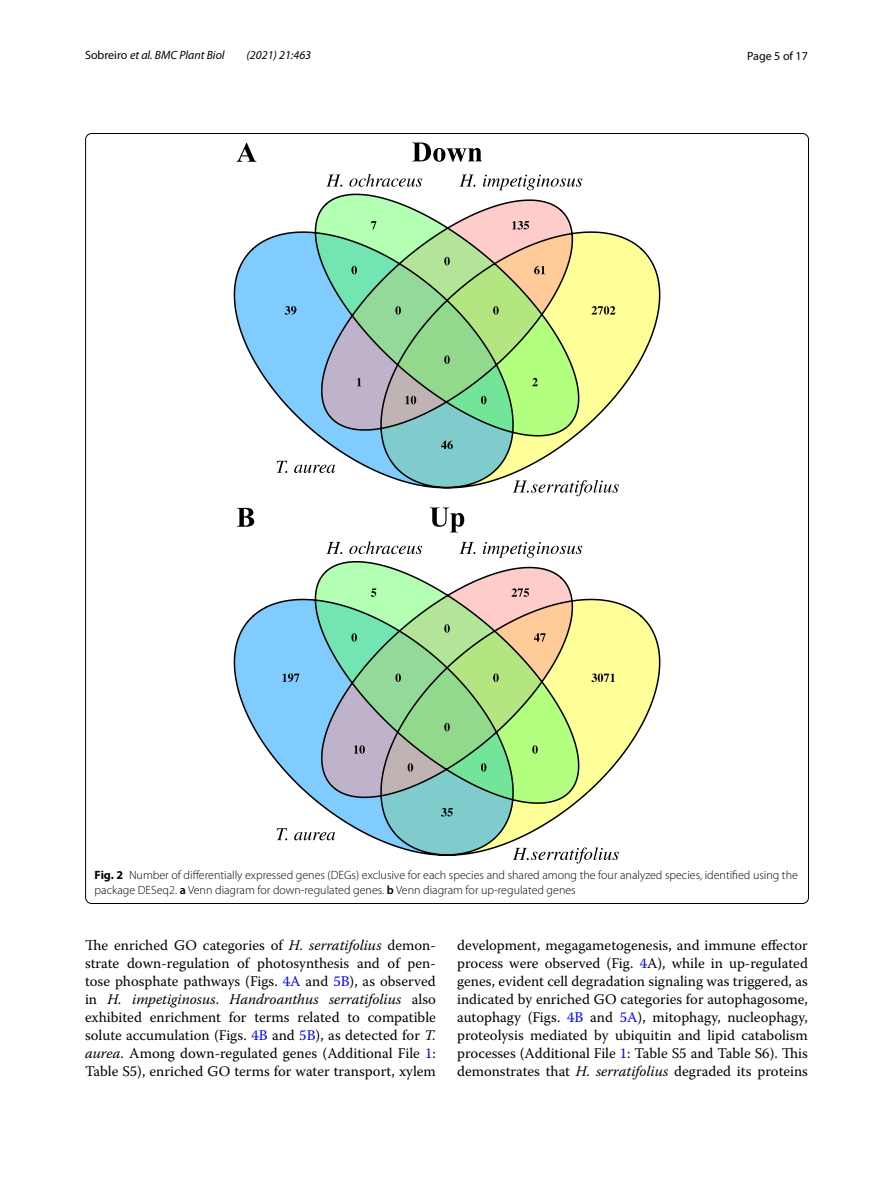
<style>
.page{position:relative;width:893px;height:1187px;background:#fff}
.page>*{position:absolute;margin:0;border:0;box-sizing:border-box;transform-origin:0 0}
.t1{font:14.7px/18px "Warnock Pro";color:#000;text-align:justify}
.t2{font:300 12px/15px "Myriad Pro";color:#000}
.t3{font:italic 12px "Myriad Pro";color:#000}
.t4{font:12px "Myriad Pro";color:#000}
.s1{font-style:normal}
.s2{font-weight:700}
.s3{font-weight:600}
.s4{font-style:italic}
.s5{color:#00f}
</style>
<div class="page">
<svg style="left:234px;top:235px;width:426px;height:238px"></svg>
<svg style="left:277px;top:174px;width:342px;height:322px"></svg>
<svg style="left:234px;top:602px;width:426px;height:229px"></svg>
<svg style="left:277px;top:541px;width:342px;height:322px"></svg>
<svg style="left:236px;top:142px;width:20px;height:20px"></svg>
<svg style="left:412px;top:142px;width:70px;height:20px"></svg>
<svg style="left:237px;top:508px;width:17px;height:18px"></svg>
<svg style="left:430px;top:507px;width:34px;height:25px"></svg>
<p class="t3" style="left:85px;top:48px;width:141px"><span class="s1">Sobreiro</span> et al. BMC Plant Biol</p>
<p class="t3" style="left:247px;top:48px;width:66px">(2021) 21:463</p>
<p class="t4" style="left:747px;top:48px;width:62px">Page 5 of 17</p>
<p class="t2" style="left:95px;top:867px;width:705px"><span class="s2">Fig. 2</span> Number of differentially expressed genes (DEGs) exclusive for each species and shared among the four analyzed species, identified using the package DESeq2. <span class="s3">a</span> Venn diagram for down-regulated genes. <span class="s3">b</span> Venn diagram for up-regulated genes</p>
<p class="t1" style="left:85px;top:935px;width:352px">The enriched GO categories of <span class="s4">H. serratifolius</span> demon&shy;strate down-regulation of photosynthesis and of pen&shy;tose phosphate pathways (Figs. <span class="s5">4A</span> and <span class="s5">5B</span>), as observed in <span class="s4">H. impetiginosus</span>. <span class="s4">Handroanthus serratifolius</span> also exhibited enrichment for terms related to compatible solute accumulation (Figs. <span class="s5">4B</span> and <span class="s5">5B</span>), as detected for <span class="s4">T. aurea</span>. Among down-regulated genes (Additional File <span class="s5">1</span>:<br>Table S5), enriched GO terms for water transport, xylem</p>
<p class="t1" style="left:457px;top:935px;width:352px">development, megagametogenesis, and immune effector process were observed (Fig. <span class="s5">4</span>A), while in up-regulated genes, evident cell degradation signaling was triggered, as indicated by enriched GO categories for autophagosome, autophagy (Figs. <span class="s5">4B</span> and <span class="s5">5A</span>), mitophagy, nucleophagy, proteolysis mediated by ubiquitin and lipid catabolism processes (Additional File <span class="s5">1</span>: Table S5 and Table S6). This demonstrates that <span class="s4">H. serratifolius</span> degraded its proteins</p>
</div>
